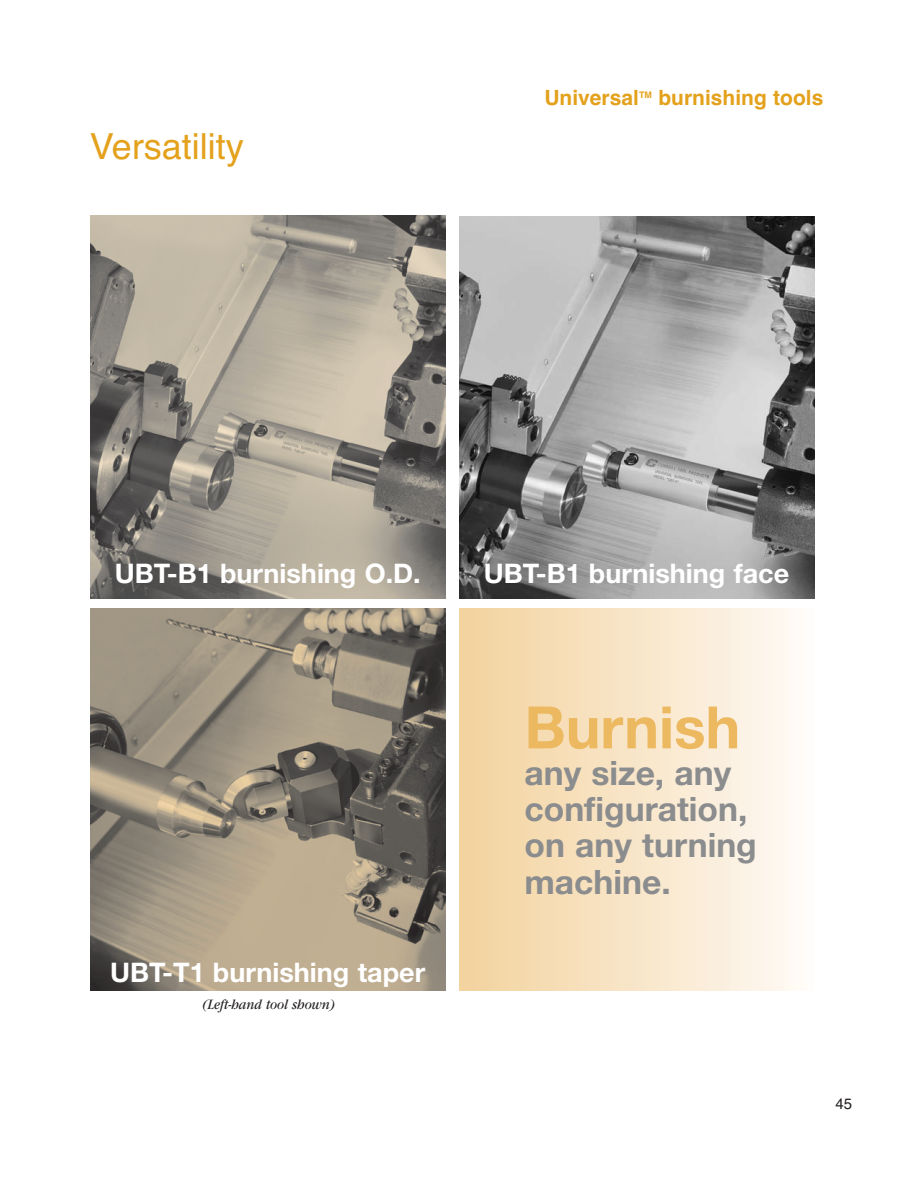
<style>
.page{position:relative;width:918px;height:1188px;background:#fff}
.page>*{position:absolute;margin:0;border:0;box-sizing:border-box;transform-origin:0 0}
.t1{font:700 58.5px "Helvetica Neue";color:#ecb961}
.t2{font:36px "Helvetica";color:#e4a11b}
.t3{font:700 33.6px/36.3px "Helvetica Neue";color:#8a8c8e}
.t4{font:700 27px "Helvetica Neue";color:#fff}
.t5{font:700 21px "Helvetica";color:#e4a11b}
.t6{font:italic 15px "Garamond";color:#231f20;scale:.88 1}
.t7{font:15px "Helvetica";color:#231f20}
.t8{font:700 9px "Helvetica";color:#e4a11b}
</style>
<div class="page">
<div style="left:459px;top:608px;width:355px;height:383px;background:linear-gradient(to right,#f2d29d,#fffbf8)"></div>
<img style="left:90px;top:216px;width:356px;height:382px">
<img style="left:459px;top:216px;width:355px;height:382px">
<img style="left:90px;top:608px;width:356px;height:383px">
<h2 class="t2" style="left:90px;top:133px;width:155px">Versatility</h2>
<p class="t5" style="left:544px;top:90px;width:96px">Universal</p>
<p class="t8" style="left:639px;top:91px;width:14px">TM</p>
<p class="t5" style="left:658px;top:90px;width:167px">burnishing tools</p>
<p class="t4" style="left:115px;top:564px;width:308px">UBT-B1 burnishing O.D.</p>
<p class="t4" style="left:484px;top:564px;width:307px">UBT-B1 burnishing face</p>
<p class="t4" style="left:110px;top:962px;width:317px">UBT-T1 burnishing taper</p>
<p class="t6" style="left:202px;top:999px;width:153px">(Left-hand tool shown)</p>
<h1 class="t1" style="left:524px;top:707px;width:217px">Burnish</h1>
<p class="t3" style="left:524px;top:758px;width:234px">any size, any configuration, on any turning machine.</p>
<p class="t7" style="left:835px;top:1098px;width:18px">45</p>
</div>
